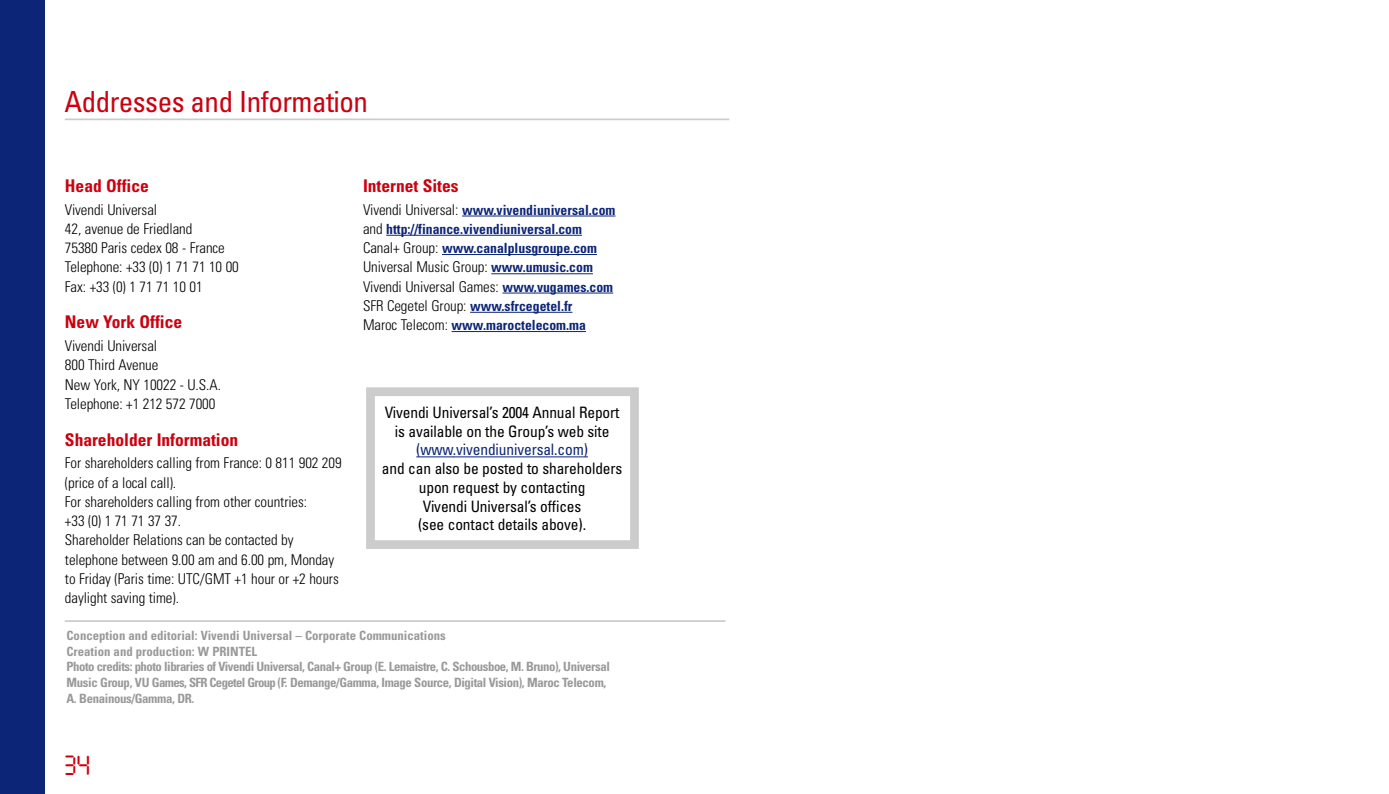
<style>
.page{position:relative;width:1389px;height:794px;background:#fff}
.page>*{position:absolute;margin:0;border:0;box-sizing:border-box;transform-origin:0 0}
.t1{font:condensed 29.05px "Univers";letter-spacing:-.02em;color:#cc000f}
.t2{font:24.5px "Digital ICG";color:#cc000f}
.t3{font:700 condensed 17.5px "Univers";color:#cc000f}
.t4{font:condensed 15.75px/18.7px "Univers";letter-spacing:-.01em;color:#000;text-align:center}
.t5{font:condensed 15.75px "Univers";letter-spacing:-.01em;color:#0c2577}
.t6{font:300 condensed 14.88px/19.2px "Univers";letter-spacing:-.005em;color:#000}
.t7{font:700 condensed 14px/19.2px "Univers";color:#0c2577}
.t8{font:700 condensed 12.78px/15.8px "Univers";letter-spacing:-.025em;color:#999}
.s1{font-weight:300;font-size:14.88px;color:#000}
.s2{font-weight:700;font-size:14px;color:#0c2577}
</style>
<div class="page">
<div style="left:0;top:0;width:45px;height:794px;background:#0c2577"></div>
<hr style="left:462px;top:216px;width:32px;height:1px;background:#0c2577">
<hr style="left:494px;top:216px;width:121px;height:1px;background:#0c2577">
<hr style="left:386px;top:235px;width:196px;height:1px;background:#0c2577">
<hr style="left:442px;top:254px;width:32px;height:1px;background:#0c2577">
<hr style="left:474px;top:254px;width:123px;height:1px;background:#0c2577">
<hr style="left:491px;top:273px;width:32px;height:1px;background:#0c2577">
<hr style="left:523px;top:273px;width:70px;height:1px;background:#0c2577">
<hr style="left:502px;top:293px;width:32px;height:1px;background:#0c2577">
<hr style="left:534px;top:293px;width:79px;height:1px;background:#0c2577">
<hr style="left:470px;top:312px;width:32px;height:1px;background:#0c2577">
<hr style="left:502px;top:312px;width:70px;height:1px;background:#0c2577">
<hr style="left:452px;top:331px;width:32px;height:1px;background:#0c2577">
<hr style="left:483px;top:331px;width:103px;height:1px;background:#0c2577">
<div style="left:366px;top:387px;width:273px;height:162px;border:9px solid #ccc"></div>
<hr style="left:416px;top:456px;width:37px;height:1px;background:#0c2577">
<hr style="left:453px;top:456px;width:135px;height:1px;background:#0c2577">
<hr style="left:65px;top:118px;width:664px;height:2px;background:#ccc">
<hr style="left:65px;top:620px;width:660px;height:2px;background:#ccc">
<h1 class="t1" style="left:64px;top:91px;width:305px">Addresses and Information</h1>
<p class="t3" style="left:65px;top:179px;width:85px">Head Office</p>
<p class="t6" style="left:65px;top:201px;width:175px">Vivendi Universal<br>42, avenue de Friedland<br>75380 Paris cedex 08 - France<br>Telephone: +33 (0) 1 71 71 10 00<br>Fax: +33 (0) 1 71 71 10 01</p>
<p class="t3" style="left:65px;top:316px;width:119px">New York Office</p>
<p class="t6" style="left:65px;top:337px;width:158px">Vivendi Universal<br>800 Third Avenue<br>New York, NY 10022 - U.S.A.<br>Telephone: +1 212 572 7000</p>
<p class="t3" style="left:65px;top:433px;width:175px">Shareholder Information</p>
<p class="t6" style="left:65px;top:455px;width:278px">For shareholders calling from France: 0 811 902 209 (price of a local call).<br>For shareholders calling from other countries:<br>+33 (0) 1 71 71 37 37.<br>Shareholder Relations can be contacted by telephone between 9.00 am and 6.00 pm, Monday to Friday (Paris time: UTC/GMT +1 hour or +2 hours daylight saving time).</p>
<p class="t3" style="left:363px;top:179px;width:97px">Internet Sites</p>
<p class="t7" style="left:363px;top:201px;width:254px"><span class="s1">Vivendi Universal:</span> www.vivendiuniversal.com <span class="s1">and</span> http://finance.vivendiuniversal.com<br><span class="s1">Canal+ Group:</span> www.canalplusgroupe.com</p>
<p class="t6" style="left:363px;top:259px;width:252px">Universal Music Group: <span class="s2">www.umusic.com<br></span>Vivendi Universal Games: <span class="s2">www.vugames.com</span></p>
<p class="t7" style="left:363px;top:297px;width:224px"><span class="s1">SFR Cegetel Group:</span> www.sfrcegetel.fr<br><span class="s1">Maroc Telecom:</span> www.maroctelecom.ma</p>
<p class="t4" style="left:385px;top:404px;width:236px">Vivendi Universal’s 2004 Annual Report is available on the Group’s web site</p>
<p class="t5" style="left:416px;top:444px;width:173px">(www.vivendiuniversal.com)</p>
<p class="t4" style="left:382px;top:460px;width:242px">and can also be posted to shareholders upon request by contacting<br>Vivendi Universal’s offices<br>(see contact details above).</p>
<p class="t8" style="left:67px;top:628px;width:545px">Conception and editorial: Vivendi Universal – Corporate Communications<br>Creation and production: W PRINTEL<br>Photo credits: photo libraries of Vivendi Universal, Canal+ Group (E. Lemaistre, C. Schousboe, M. Bruno), Universal Music Group, VU Games, SFR Cegetel Group (F. Demange/Gamma, Image Source, Digital Vision), Maroc Telecom, A. Benainous/Gamma, DR.</p>
<h2 class="t2" style="left:64px;top:752px;width:28px">34</h2>
</div>
